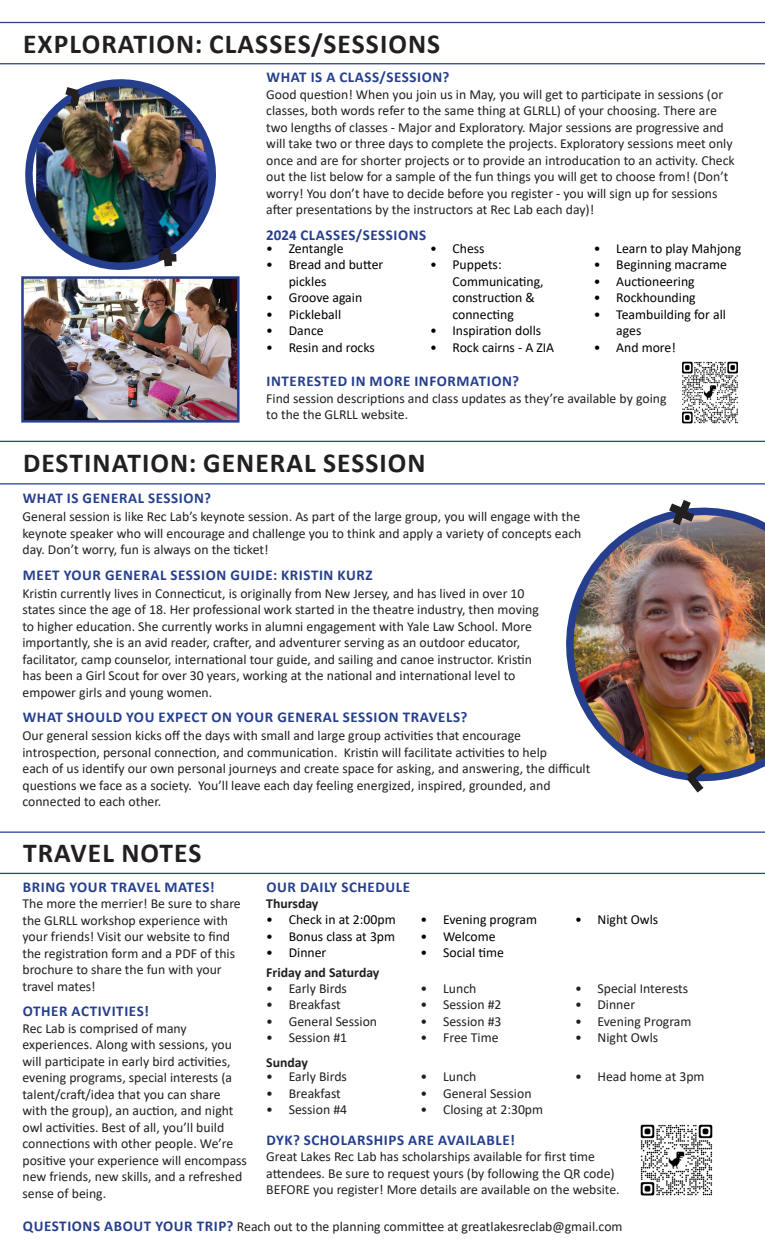
<style>
.page{position:relative;width:765px;height:1260px;background:#fff}
.page>*{position:absolute;margin:0;border:0;box-sizing:border-box;transform-origin:0 0}
.HEADLINE{font:700 27.5px "Calibri";letter-spacing:.04em;color:#231f20}
.subhead{font:700 15px "Calibri";letter-spacing:.04em;color:#253f8e}
.Text{font:13.75px/16.5px "Calibri";color:#231f20}
.t1{font:13.75px/16.5px "Calibri";color:#000}
.subhead-2{font:13.75px "Calibri";color:#231f20}
.super_sub_text_lol{font:700 13.75px "Calibri";color:#231f20}
.s1{font-weight:700;font-size:15px;color:#253f8e}
</style>
<div class="page">
<hr style="left:0;top:441px;width:765px;height:1px;background:#253f8e">
<hr style="left:0;top:483px;width:765px;height:1px;background:#253f8e">
<img style="left:566px;top:507px;width:199px;height:274px">
<svg style="left:679px;top:757px;width:35px;height:36px"></svg>
<svg style="left:661px;top:500px;width:42px;height:34px"></svg>
<hr style="left:0;top:832px;width:765px;height:1px;background:#253f8e">
<hr style="left:0;top:873px;width:765px;height:1px;background:#253f8e">
<hr style="left:0;top:22px;width:765px;height:1px;background:#253f8e">
<hr style="left:0;top:63px;width:765px;height:1px;background:#253f8e">
<img style="left:640px;top:1124px;width:73px;height:72px">
<img style="left:25px;top:79px;width:191px;height:191px">
<svg style="left:57px;top:81px;width:30px;height:33px"></svg>
<svg style="left:158px;top:240px;width:19px;height:30px"></svg>
<div style="left:167px;top:254px;width:9px;height:8px;background:#231f20"></div>
<img style="left:682px;top:361px;width:56px;height:63px">
<img style="left:24px;top:279px;width:213px;height:141px">
<div style="left:21px;top:276px;width:219px;height:147px;border:2px solid #253f8e"></div>
<p class="HEADLINE" style="left:23px;top:25px;width:419px">EXPLORATION: CLASSES/SESSIONS</p>
<p class="subhead" style="left:267px;top:67px;width:185px">WHAT IS A CLASS/SESSION?</p>
<p class="Text" style="left:266px;top:86px;width:470px">Good question! When you join us in May, you will get to participate in sessions (or classes, both words refer to the same thing at GLRLL) of your choosing. There are two lengths of classes - Major and Exploratory. Major sessions are progressive and will take two or three days to complete the projects. Exploratory sessions meet only once and are for shorter projects or to provide an introducation to an activity. Check out the list below for a sample of the fun things you will get to choose from! (Don’t worry! You don’t have to decide before you register - you will sign up for sessions after presentations by the instructors at Rec Lab each day)!</p>
<p class="subhead" style="left:266px;top:224px;width:162px">2024 CLASSES/SESSIONS</p>
<p class="t1" style="left:430px;top:240px;width:56px">• Chess</p>
<p class="t1" style="left:452px;top:256px;width:93px;text-indent:-22px">• Puppets:<br>Communicating, construction &amp; connecting</p>
<p class="t1" style="left:430px;top:322px;width:113px">• Inspiration dolls</p>
<p class="t1" style="left:430px;top:339px;width:126px">• Rock cairns - A ZIA</p>
<p class="t1" style="left:594px;top:240px;width:149px">• Learn to play Mahjong</p>
<p class="t1" style="left:594px;top:256px;width:135px">• Beginning macrame</p>
<p class="t1" style="left:594px;top:273px;width:102px">• Auctioneering</p>
<p class="t1" style="left:594px;top:289px;width:103px">• Rockhounding</p>
<p class="t1" style="left:616px;top:306px;width:111px;text-indent:-22px">• Teambuilding for all ages</p>
<p class="t1" style="left:594px;top:339px;width:84px">• And more!</p>
<p class="t1" style="left:266px;top:240px;width:79px">• Zentangle</p>
<p class="t1" style="left:289px;top:256px;width:96px;text-indent:-22px">• Bread and butter pickles</p>
<p class="t1" style="left:266px;top:289px;width:97px">• Groove again</p>
<p class="t1" style="left:266px;top:306px;width:76px">• Pickleball</p>
<p class="t1" style="left:266px;top:322px;width:59px">• Dance</p>
<p class="t1" style="left:266px;top:339px;width:110px">• Resin and rocks</p>
<p class="subhead" style="left:267px;top:371px;width:254px">INTERESTED IN MORE INFORMATION?</p>
<p class="Text" style="left:266px;top:389px;width:402px">Find session descriptions and class updates as they’re available by going to the the GLRLL website.</p>
<p class="HEADLINE" style="left:23px;top:444px;width:404px">DESTINATION: GENERAL SESSION</p>
<p class="subhead" style="left:23px;top:488px;width:190px">WHAT IS GENERAL SESSION?</p>
<p class="Text" style="left:22px;top:508px;width:560px;text-align:justify">General session is like Rec Lab’s keynote session. As part of the large group, you will engage with the keynote speaker who will encourage and challenge you to think and apply a variety of concepts each day. Don’t worry, fun is always on the ticket!</p>
<p class="subhead" style="left:23px;top:564px;width:351px">MEET YOUR GENERAL SESSION GUIDE: KRISTIN KURZ</p>
<p class="Text" style="left:22px;top:584px;width:518px">Kristin currently lives in Connecticut, is originally from New Jersey, and has lived in over 10 states since the age of 18. Her professional work started in the theatre industry, then moving to higher education. She currently works in alumni engagement with Yale Law School. More importantly, she is an avid reader, crafter, and adventurer serving as an outdoor educator, facilitator, camp counselor, international tour guide, and sailing and canoe instructor. Kristin has been a Girl Scout for over 30 years, working at the national and international level to empower girls and young women.</p>
<p class="subhead" style="left:23px;top:707px;width:446px">WHAT SHOULD YOU EXPECT ON YOUR GENERAL SESSION TRAVELS?</p>
<p class="Text" style="left:22px;top:727px;width:569px">Our general session kicks off the days with small and large group activities that encourage introspection, personal connection, and communication. Kristin will facilitate activities to help<br>each of us identify our own personal journeys and create space for asking, and answering, the difficult questions we face as a society. You’ll leave each day feeling energized, inspired, grounded, and connected to each other.</p>
<p class="HEADLINE" style="left:23px;top:834px;width:180px">TRAVEL NOTES</p>
<p class="subhead" style="left:23px;top:876px;width:193px">BRING YOUR TRAVEL MATES!</p>
<p class="Text" style="left:22px;top:895px;width:220px">The more the merrier! Be sure to share the GLRLL workshop experience with your friends! Visit our website to find the registration form and a PDF of this brochure to share the fun with your travel mates!</p>
<p class="subhead" style="left:23px;top:1001px;width:128px">OTHER ACTIVITIES!</p>
<p class="Text" style="left:22px;top:1020px;width:226px">Rec Lab is comprised of many experiences. Along with sessions, you will participate in early bird activities, evening programs, special interests (a talent/craft/idea that you can share with the group), an auction, and night owl activities. Best of all, you’ll build connections with other people. We’re positive your experience will encompass new friends, new skills, and a refreshed sense of being.</p>
<p class="subhead" style="left:267px;top:876px;width:145px">OUR DAILY SCHEDULE</p>
<p class="super_sub_text_lol" style="left:266px;top:894px;width:54px">Thursday</p>
<p class="t1" style="left:266px;top:911px;width:131px">• Check in at 2:00pm</p>
<p class="t1" style="left:266px;top:928px;width:130px">• Bonus class at 3pm</p>
<p class="t1" style="left:266px;top:944px;width:62px">• Dinner</p>
<p class="t1" style="left:575px;top:911px;width:85px">• Night Owls</p>
<p class="t1" style="left:421px;top:911px;width:118px">• Evening program</p>
<p class="t1" style="left:421px;top:928px;width:77px">• Welcome</p>
<p class="t1" style="left:421px;top:944px;width:85px">• Social time</p>
<p class="super_sub_text_lol" style="left:266px;top:963px;width:115px">Friday and Saturday</p>
<p class="Text" style="left:266px;top:979px;width:82px">• Early Birds</p>
<p class="Text" style="left:266px;top:996px;width:76px">• Breakfast</p>
<p class="Text" style="left:266px;top:1012px;width:112px">• General Session</p>
<p class="Text" style="left:266px;top:1029px;width:82px">• Session #1</p>
<p class="Text" style="left:421px;top:979px;width:57px">• Lunch</p>
<p class="Text" style="left:421px;top:996px;width:82px">• Session #2</p>
<p class="Text" style="left:421px;top:1012px;width:82px">• Session #3</p>
<p class="Text" style="left:421px;top:1029px;width:79px">• Free Time</p>
<p class="Text" style="left:575px;top:979px;width:115px">• Special Interests</p>
<p class="Text" style="left:575px;top:996px;width:62px">• Dinner</p>
<p class="Text" style="left:575px;top:1012px;width:118px">• Evening Program</p>
<p class="Text" style="left:575px;top:1029px;width:85px">• Night Owls</p>
<p class="super_sub_text_lol" style="left:266px;top:1053px;width:43px">Sunday</p>
<p class="Text" style="left:266px;top:1068px;width:82px">• Early Birds</p>
<p class="Text" style="left:266px;top:1085px;width:76px">• Breakfast</p>
<p class="Text" style="left:266px;top:1101px;width:82px">• Session #4</p>
<p class="Text" style="left:421px;top:1068px;width:57px">• Lunch</p>
<p class="Text" style="left:421px;top:1085px;width:112px">• General Session</p>
<p class="Text" style="left:421px;top:1101px;width:124px">• Closing at 2:30pm</p>
<p class="Text" style="left:575px;top:1068px;width:131px">• Head home at 3pm</p>
<p class="subhead" style="left:267px;top:1129px;width:250px">DYK? SCHOLARSHIPS ARE AVAILABLE!</p>
<p class="Text" style="left:266px;top:1148px;width:355px">Great Lakes Rec Lab has scholarships available for first time attendees. Be sure to request yours (by following the QR code)<br>BEFORE you register! More details are available on the website.</p>
<p class="subhead-2" style="left:23px;top:1217px;width:601px"><span class="s1">QUESTIONS ABOUT YOUR TRIP?</span> Reach out to the planning committee at greatlakesreclab@gmail.com</p>
</div>
